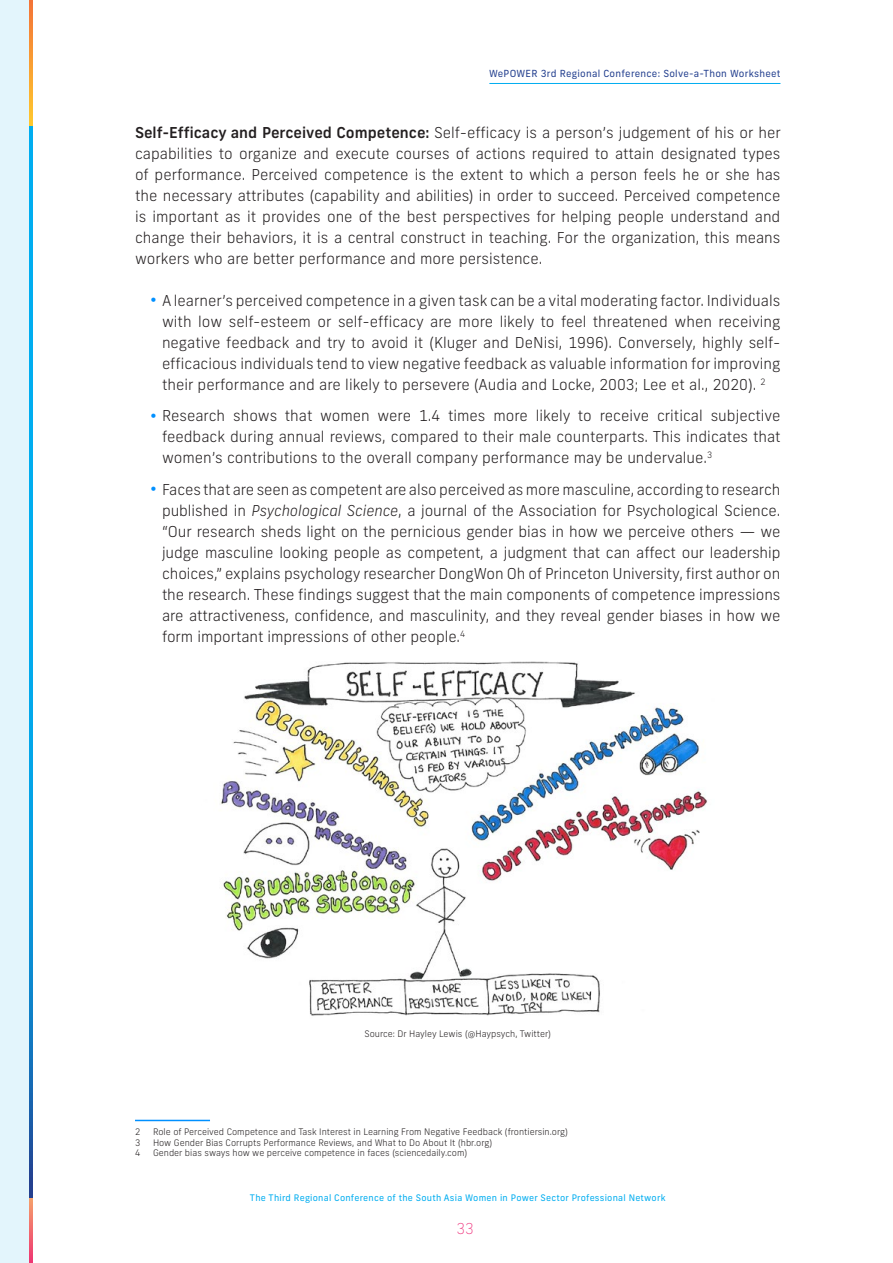
<style>
.page{position:relative;width:893px;height:1263px;background:#fff}
.page>*{position:absolute;margin:0;border:0;box-sizing:border-box;transform-origin:0 0}
.t1{font:300 15px/21px "New Frank";color:#231f20;text-align:justify}
.t2{font:100 15px "New Frank";color:#ed2473}
.t3{font:9.75px "New Frank";letter-spacing:.025em;color:#24408f}
.Footnote_Text{font:300 9px "New Frank";color:#231f20}
.t4{font:9px "New Frank";letter-spacing:.025em;color:#00adf0}
.Source_Text{font:300 9px "New Frank";color:#231f20}
.s1{font-weight:500}
.s2{font-weight:500;color:#0090ff}
.s3{font-style:italic}
</style>
<div class="page">
<img style="left:220px;top:661px;width:487px;height:355px">
<hr style="left:135px;top:1120px;width:75px;height:1px;background:#0090ff">
<div style="left:0;top:0;width:29px;height:1263px;background:#e3f5fc"></div>
<svg style="left:29px;top:1197px;width:3px;height:66px"></svg>
<svg style="left:29px;top:0;width:3px;height:126px"></svg>
<svg style="left:29px;top:126px;width:3px;height:1071px;background:#069ade"></svg>
<hr style="left:489px;top:83px;width:291px;height:1px;background:#00adf0">
<p class="t3" style="left:489px;top:68px;width:293px">WePOWER 3rd Regional Conference: Solve-a-Thon Worksheet</p>
<p class="t1" style="left:135px;top:122px;width:647px"><span class="s1">Self-Efficacy and Perceived Competence:</span> Self-efficacy is a person’s judgement of his or her capabilities to organize and execute courses of actions required to attain designated types of performance. Perceived competence is the extent to which a person feels he or she has the necessary attributes (capability and abilities) in order to succeed. Perceived competence is important as it provides one of the best perspectives for helping people understand and change their behaviors, it is a central construct in teaching. For the organization, this means workers who are better performance and more persistence.</p>
<p class="t1" style="left:162px;top:290px;width:620px;text-indent:-12px"><span class="s2">•</span> A learner’s perceived competence in a given task can be a vital moderating factor. Individuals with low self-esteem or self-efficacy are more likely to feel threatened when receiving negative feedback and try to avoid it (Kluger and DeNisi, 1996). Conversely, highly self&shy;efficacious individuals tend to view negative feedback as valuable information for improving their performance and are likely to persevere (Audia and Locke, 2003; Lee et al., 2020). <sup>2</sup></p>
<p class="t1" style="left:162px;top:405px;width:620px;text-indent:-12px"><span class="s2">•</span> Research shows that women were 1.4 times more likely to receive critical subjective feedback during annual reviews, compared to their male counterparts. This indicates that women’s contributions to the overall company performance may be undervalue.<sup>3</sup></p>
<p class="t1" style="left:162px;top:479px;width:620px;text-indent:-12px"><span class="s2">•</span> Faces that are seen as competent are also perceived as more masculine, according to research published in <span class="s3">Psychological Science</span>, a journal of the Association for Psychological Science. “Our research sheds light on the pernicious gender bias in how we perceive others — we judge masculine looking people as competent, a judgment that can affect our leadership choices,” explains psychology researcher DongWon Oh of Princeton University, first author on the research. These findings suggest that the main components of competence impressions are attractiveness, confidence, and masculinity, and they reveal gender biases in how we form important impressions of other people.<sup>4</sup></p>
<p class="Source_Text" style="left:364px;top:1028px;width:188px">Source: Dr Hayley Lewis (@Haypsych, Twitter)</p>
<p class="Footnote_Text" style="left:135px;top:1127px;width:7px">2</p>
<p class="Footnote_Text" style="left:153px;top:1127px;width:416px">Role of Perceived Competence and Task Interest in Learning From Negative Feedback (frontiersin.org)</p>
<p class="Footnote_Text" style="left:135px;top:1137px;width:7px">3</p>
<p class="Footnote_Text" style="left:153px;top:1137px;width:341px">How Gender Bias Corrupts Performance Reviews, and What to Do About It (hbr.org)</p>
<p class="Footnote_Text" style="left:135px;top:1148px;width:7px">4</p>
<p class="Footnote_Text" style="left:153px;top:1148px;width:316px">Gender bias sways how we perceive competence in faces (sciencedaily.com)</p>
<p class="t4" style="left:250px;top:1192px;width:417px">The Third Regional Conference of the South Asia Women in Power Sector Professional Network</p>
<p class="t2" style="left:457px;top:1220px;width:19px">33</p>
</div>
